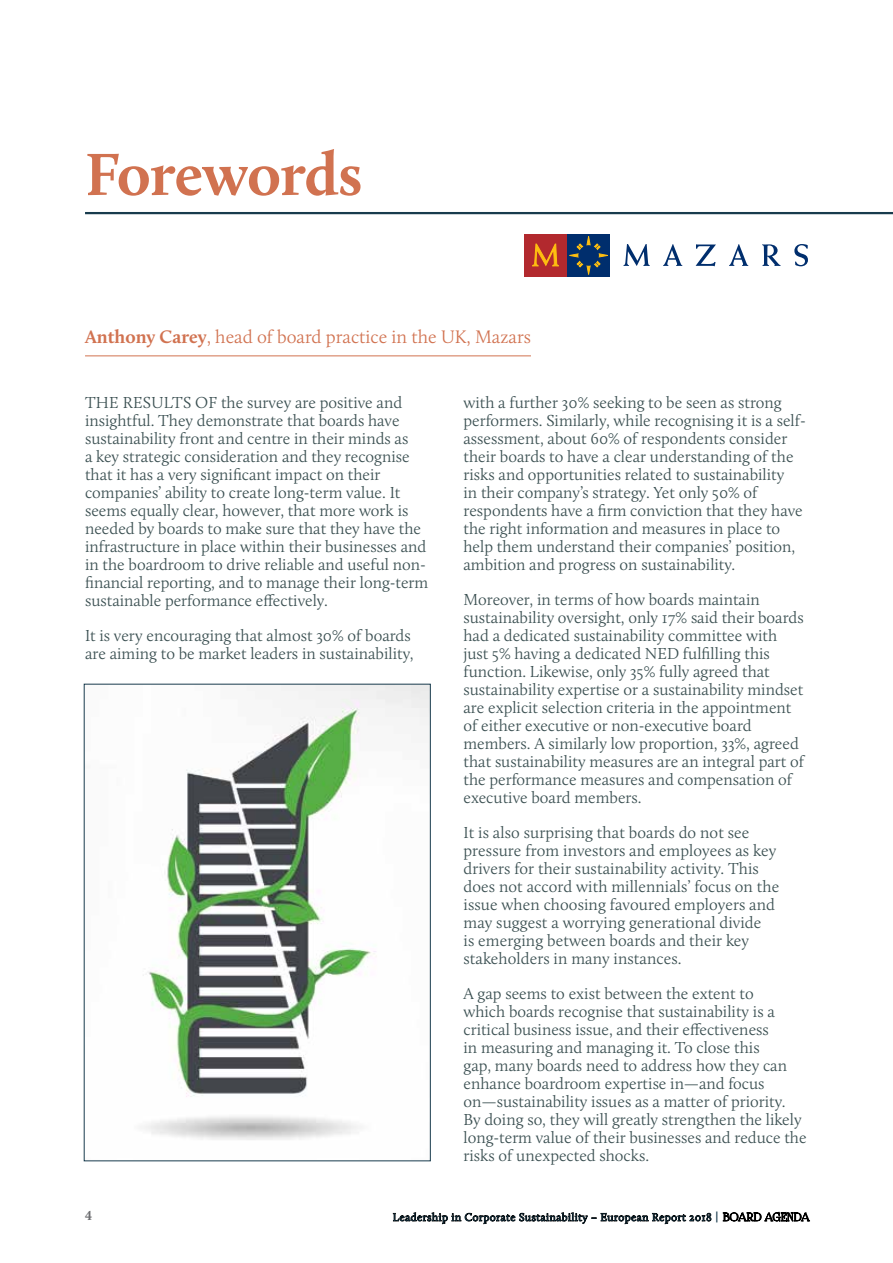
<style>
.page{position:relative;width:893px;height:1263px;background:#fff}
.page>*{position:absolute;margin:0;border:0;box-sizing:border-box;transform-origin:0 0}
.t1{font:700 61.5px "Calluna";letter-spacing:-.01em;color:#d17250}
.t2{font:300 18.75px "Calluna";color:#d17250}
.t3{font:300 16.5px/18px "Calluna";color:#3a4f51}
.t4{font:700 13.5px "Calluna";color:#6d6e71}
.t5{font:300 11.25px "Calluna";letter-spacing:.04em;color:#183b4d}
.s1{font-weight:700}
.s2{font-family:"Gotham Narrow";font-weight:500;font-size:12px}
.s3{font-family:"Foglihten No 06";font-weight:400;color:#000}
</style>
<div class="page">
<svg style="left:393px;top:1212px;width:318px;height:12px"></svg>
<svg style="left:723px;top:1211px;width:87px;height:10px"></svg>
<hr style="left:85px;top:212px;width:808px;height:2px;background:#183b4d">
<hr style="left:85px;top:355px;width:446px;height:1px;background:#d17250">
<img style="left:143px;top:686px;width:285px;height:454px">
<div style="left:567px;top:234px;width:43px;height:43px;background:#002e6d"></div>
<div style="left:524px;top:234px;width:43px;height:43px;background:#b2292e"></div>
<svg style="left:623px;top:244px;width:27px;height:22px"></svg>
<svg style="left:663px;top:244px;width:19px;height:22px"></svg>
<svg style="left:696px;top:244px;width:20px;height:22px"></svg>
<svg style="left:729px;top:244px;width:19px;height:22px"></svg>
<svg style="left:762px;top:244px;width:19px;height:22px"></svg>
<svg style="left:794px;top:244px;width:14px;height:22px"></svg>
<svg style="left:532px;top:244px;width:27px;height:23px"></svg>
<svg style="left:569px;top:236px;width:39px;height:39px"></svg>
<div style="left:578px;top:245px;width:21px;height:21px;background:#002e6d;border-radius:50%"></div>
<h1 class="t1" style="left:85px;top:136px;width:279px">Forewords</h1>
<p class="t2" style="left:85px;top:325px;width:447px"><span class="s1">Anthony Carey</span>, head of board practice in the UK, Mazars</p>
<p class="t3" style="left:85px;top:393px;width:345px">THE RESULTS OF the survey are positive and insightful. They demonstrate that boards have sustainability front and centre in their minds as<br>a key strategic consideration and they recognise that it has a very significant impact on their companies’ ability to create long-term value. It seems equally clear, however, that more work is needed by boards to make sure that they have the infrastructure in place within their businesses and in the boardroom to drive reliable and useful non&shy;financial reporting, and to manage their long-term sustainable performance effectively.</p>
<p class="t3" style="left:85px;top:626px;width:330px">It is very encouraging that almost 30% of boards are aiming to be market leaders in sustainability,</p>
<p class="t3" style="left:463px;top:393px;width:344px">with a further 30% seeking to be seen as strong performers. Similarly, while recognising it is a self&shy;assessment, about 60% of respondents consider their boards to have a clear understanding of the risks and opportunities related to sustainability<br>in their company’s strategy. Yet only 50% of respondents have a firm conviction that they have the right information and measures in place to help them understand their companies’ position, ambition and progress on sustainability.</p>
<p class="t3" style="left:463px;top:590px;width:342px">Moreover, in terms of how boards maintain sustainability oversight, only 17% said their boards had a dedicated sustainability committee with just 5% having a dedicated NED fulfilling this function. Likewise, only 35% fully agreed that sustainability expertise or a sustainability mindset are explicit selection criteria in the appointment of either executive or non-executive board members. A similarly low proportion, 33%, agreed that sustainability measures are an integral part of the performance measures and compensation of executive board members.</p>
<p class="t3" style="left:463px;top:823px;width:317px">It is also surprising that boards do not see pressure from investors and employees as key drivers for their sustainability activity. This does not accord with millennials’ focus on the issue when choosing favoured employers and may suggest a worrying generational divide<br>is emerging between boards and their key stakeholders in many instances.</p>
<p class="t3" style="left:463px;top:984px;width:345px">A gap seems to exist between the extent to<br>which boards recognise that sustainability is a critical business issue, and their effectiveness<br>in measuring and managing it. To close this<br>gap, many boards need to address how they can enhance boardroom expertise in—and focus on—sustainability issues as a matter of priority.<br>By doing so, they will greatly strengthen the likely long-term value of their businesses and reduce the risks of unexpected shocks.</p>
<p class="t4" style="left:85px;top:1207px;width:9px">4</p>
<p class="t5" style="left:393px;top:1210px;width:418px">Leadership in Corporate Sustainability – European Report 2018 <span class="s2">|</span> <span class="s3">BOARD AGENDA</span></p>
</div>
